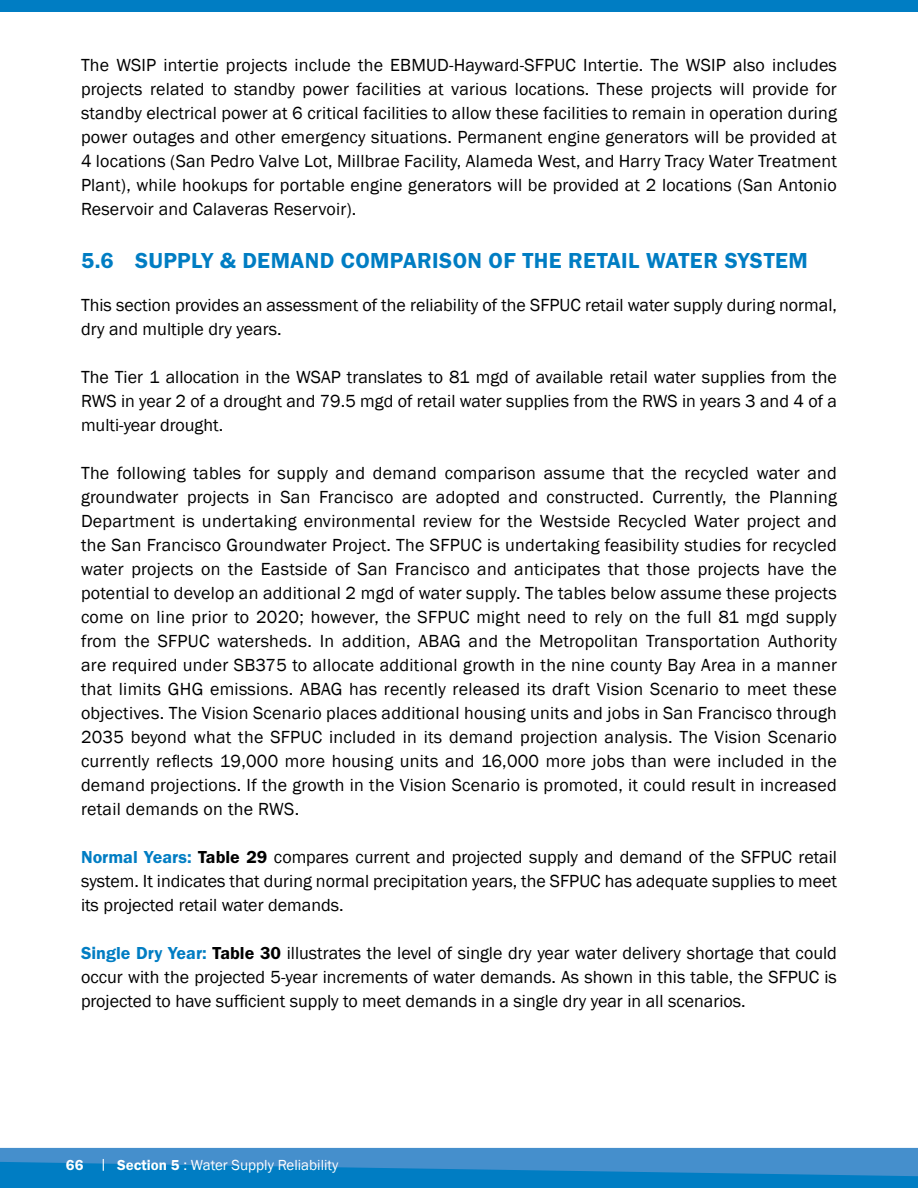
<style>
.page{position:relative;width:918px;height:1188px;background:#fff}
.page>*{position:absolute;margin:0;border:0;box-sizing:border-box;transform-origin:0 0}
.t1{font:600 22.5px "Franklin Got T";letter-spacing:.085em;color:#007dc3}
.t2{font:600 22.5px "Franklin Got T";letter-spacing:.06em;color:#007dc3}
.t3{font:18px/24px "Franklin Gothic";color:#000;text-align:justify}
.t4{font:15px "Franklin Gothic";color:#fff}
.t5{font:600 15px "Franklin Got T";color:#fff}
.s1{font-family:"Franklin Got T";font-weight:600;color:#007dc3}
.s2{font-family:"Franklin Got T";font-weight:600}
</style>
<div class="page">
<div style="left:0;top:0;width:918px;height:12px;background:#007dc3"></div>
<svg style="left:0;top:1148px;width:918px;height:40px;background:#2486c7"></svg>
<p class="t3" style="left:81px;top:54px;width:757px">The WSIP intertie projects include the EBMUD-Hayward-SFPUC Intertie. The WSIP also includes projects related to standby power facilities at various locations. These projects will provide for standby electrical power at 6 critical facilities to allow these facilities to remain in operation during power outages and other emergency situations. Permanent engine generators will be provided at 4 locations (San Pedro Valve Lot, Millbrae Facility, Alameda West, and Harry Tracy Water Treatment Plant), while hookups for portable engine generators will be provided at 2 locations (San Antonio Reservoir and Calaveras Reservoir).</p>
<p class="t2" style="left:81px;top:248px;width:73px">5.6 Supp</p>
<p class="t2" style="left:191px;top:248px;width:170px">ly &amp; Demand Comp</p>
<p class="t1" style="left:403px;top:248px;width:403px">ariso n of the Retail Water Sys tem</p>
<p class="t3" style="left:81px;top:294px;width:757px">This section provides an assessment of the reliability of the SFPUC retail water supply during normal, dry and multiple dry years.</p>
<p class="t3" style="left:81px;top:366px;width:757px">The Tier 1 allocation in the WSAP translates to 81 mgd of available retail water supplies from the RWS in year 2 of a drought and 79.5 mgd of retail water supplies from the RWS in years 3 and 4 of a multi-year drought.</p>
<p class="t3" style="left:81px;top:461px;width:758px">The following tables for supply and demand comparison assume that the recycled water and groundwater projects in San Francisco are adopted and constructed. Currently, the Planning Department is undertaking environmental review for the Westside Recycled Water project and the San Francisco Groundwater Project. The SFPUC is undertaking feasibility studies for recycled water projects on the Eastside of San Francisco and anticipates that those projects have the potential to develop an additional 2 mgd of water supply. The tables below assume these projects come on line prior to 2020; however, the SFPUC might need to rely on the full 81 mgd supply from the SFPUC watersheds. In addition, ABAG and the Metropolitan Transportation Authority are required under SB375 to allocate additional growth in the nine county Bay Area in a manner that limits GHG emissions. ABAG has recently released its draft Vision Scenario to meet these objectives. The Vision Scenario places additional housing units and jobs in San Francisco through 2035 beyond what the SFPUC included in its demand projection analysis. The Vision Scenario currently reflects 19,000 more housing units and 16,000 more jobs than were included in the demand projections. If the growth in the Vision Scenario is promoted, it could result in increased retail demands on the RWS.</p>
<p class="t3" style="left:81px;top:845px;width:757px"><span class="s1">Normal Years:</span> <span class="s2">Table 29</span> compares current and projected supply and demand of the SFPUC retail system. It indicates that during normal precipitation years, the SFPUC has adequate supplies to meet its projected retail water demands.</p>
<p class="t3" style="left:81px;top:941px;width:758px"><span class="s1">Single Dry Year:</span> <span class="s2">Table 30</span> illustrates the level of single dry year water delivery shortage that could occur with the projected 5-year increments of water demands. As shown in this table, the SFPUC is projected to have sufficient supply to meet demands in a single dry year in all scenarios.</p>
<p class="t5" style="left:66px;top:1157px;width:19px">66</p>
<p class="t4" style="left:117px;top:1156px;width:223px"><span class="s2">Section 5</span> : Water Supply Reliability</p>
</div>
